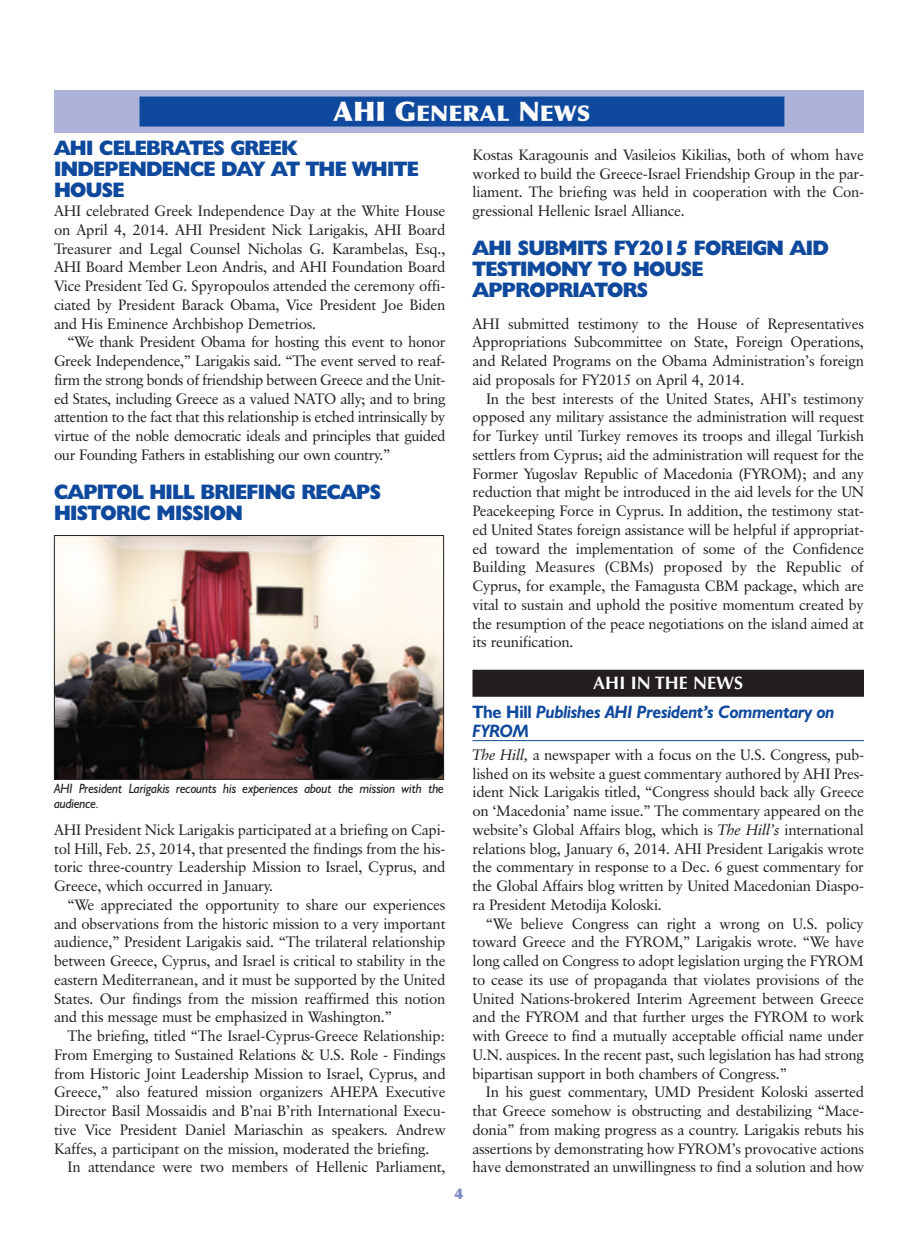
<style>
.page{position:relative;width:918px;height:1242px;background:#fff}
.page>*{position:absolute;margin:0;border:0;box-sizing:border-box;transform-origin:0 0}
.t1{font:900 21.6px "Optima";color:#fcfcfc;scale:1.06 1}
.t2{font:800 21px/21px "Humanist 521 BT";letter-spacing:-.03em;color:#0f499d;scale:.95 1}
.t3{font:italic 700 18px/19.5px "Humanist 521 BT";letter-spacing:-.015em;color:#0f499d;scale:.95 1}
.t4{font:700 18px "Optima";color:#fff}
.t5{font:15px/18.8px "Classical Garamond BT";letter-spacing:-.015em;color:#231f20;text-align:justify}
.t6{font:900 15px "Optima";color:#828cc4}
.t7{font:italic 13.5px/15px "Humanist 521 BT";letter-spacing:-.015em;color:#231f20;scale:.95 1}
.s1{font-size:27px}
.s2{font-style:normal}
.s3{font-style:italic}
</style>
<div class="page">
<div style="left:54px;top:90px;width:810px;height:43px;background:#adb3d8"></div>
<div style="left:140px;top:97px;width:644px;height:30px;background:#0f499d"></div>
<div style="left:472px;top:670px;width:392px;height:27px;background:#231f20"></div>
<hr style="left:472px;top:740px;width:392px;height:1px;background:#0f499d">
<img style="left:56px;top:537px;width:386px;height:241px">
<div style="left:54px;top:535px;width:390px;height:245px;border:1px solid #231f20"></div>
<h1 class="t1" style="left:334px;top:104px;width:244px"><span class="s1">AHI G</span>ENERAL <span class="s1">N</span>EWS</h1>
<h2 class="t2" style="left:54px;top:140px;width:385px">AHI CELEBRATES GREEK<br>INDEPENDENCE DAY AT THE WHITE<br>HOUSE</h2>
<p class="t5" style="left:54px;top:203px;width:393px">AHI celebrated Greek Independence Day at the White House on April 4, 2014. AHI President Nick Larigakis, AHI Board Treasurer and Legal Counsel Nicholas G. Karambelas, Esq., AHI Board Member Leon Andris, and AHI Foundation Board Vice President Ted G. Spyropoulos attended the ceremony offi&shy;ciated by President Barack Obama, Vice President Joe Biden and His Eminence Archbishop Demetrios.</p>
<p class="t5" style="left:54px;top:334px;width:393px;text-indent:14px">“We thank President Obama for hosting this event to honor Greek Independence,” Larigakis said. “The event served to reaf&shy;firm the strong bonds of friendship between Greece and the Unit&shy;ed States, including Greece as a valued NATO ally; and to bring attention to the fact that this relationship is etched intrinsically by virtue of the noble democratic ideals and principles that guided our Founding Fathers in establishing our own country.”</p>
<h2 class="t2" style="left:54px;top:483px;width:346px">CAPITOL HILL BRIEFING RECAPS<br>HISTORIC MISSION</h2>
<p class="t7" style="left:54px;top:782px;width:412px">AHI President Larigakis recounts his experiences about the mission with the audience.</p>
<p class="t5" style="left:54px;top:821px;width:393px">AHI President Nick Larigakis participated at a briefing on Capi&shy;tol Hill, Feb. 25, 2014, that presented the findings from the his&shy;toric three-country Leadership Mission to Israel, Cyprus, and Greece, which occurred in January.</p>
<p class="t5" style="left:54px;top:896px;width:393px;text-indent:13px">“We appreciated the opportunity to share our experiences and observations from the historic mission to a very important audience,” President Larigakis said. “The trilateral relationship between Greece, Cyprus, and Israel is critical to stability in the eastern Mediterranean, and it must be supported by the United States. Our findings from the mission reaffirmed this notion and this message must be emphasized in Washington.”</p>
<p class="t5" style="left:54px;top:1028px;width:393px;text-indent:14px">The briefing, titled “The Israel-Cyprus-Greece Relationship:<br>From Emerging to Sustained Relations &amp; U.S. Role - Findings from Historic Joint Leadership Mission to Israel, Cyprus, and Greece,” also featured mission organizers AHEPA Executive Director Basil Mossaidis and B’nai B’rith International Execu&shy;tive Vice President Daniel Mariaschin as speakers. Andrew Kaffes, a participant on the mission, moderated the briefing.</p>
<p class="t5" style="left:68px;top:1159px;width:380px">In attendance were two members of Hellenic Parliament,</p>
<p class="t6" style="left:455px;top:1188px;width:10px">4</p>
<p class="t5" style="left:473px;top:146px;width:393px">Kostas Karagounis and Vasileios Kikilias, both of whom have worked to build the Greece-Israel Friendship Group in the par&shy;liament. The briefing was held in cooperation with the Con&shy;gressional Hellenic Israel Alliance.</p>
<h2 class="t2" style="left:473px;top:240px;width:377px">AHI SUBMITS FY2015 FOREIGN AID<br>TESTIMONY TO HOUSE<br>APPROPRIATORS</h2>
<p class="t5" style="left:472px;top:315px;width:393px">AHI submitted testimony to the House of Representatives Appropriations Subcommittee on State, Foreign Operations, and Related Programs on the Obama Administration’s foreign aid proposals for FY2015 on April 4, 2014.</p>
<p class="t5" style="left:472px;top:390px;width:393px;text-indent:14px">In the best interests of the United States, AHI’s testimony opposed any military assistance the administration will request for Turkey until Turkey removes its troops and illegal Turkish settlers from Cyprus; aid the administration will request for the Former Yugoslav Republic of Macedonia (FYROM); and any reduction that might be introduced in the aid levels for the UN Peacekeeping Force in Cyprus. In addition, the testimony stat&shy;ed United States foreign assistance will be helpful if appropriat&shy;ed toward the implementation of some of the Confidence Building Measures (CBMs) proposed by the Republic of Cyprus, for example, the Famagusta CBM package, which are vital to sustain and uphold the positive momentum created by the resumption of the peace negotiations on the island aimed at its reunification.</p>
<p class="t4" style="left:593px;top:673px;width:151px">AHI IN THE NEWS</p>
<p class="t3" style="left:473px;top:704px;width:383px"><span class="s2">The Hill</span> Publishes AHI President’s Commentary on<br>FYROM</p>
<p class="t5" style="left:472px;top:746px;width:393px"><span class="s3">The Hill,</span> a newspaper with a focus on the U.S. Congress, pub&shy;lished on its website a guest commentary authored by AHI Pres&shy;ident Nick Larigakis titled, “Congress should back ally Greece on ‘Macedonia’ name issue.” The commentary appeared on the website’s Global Affairs blog, which is <span class="s3">The Hill’s</span> international relations blog, January 6, 2014. AHI President Larigakis wrote the commentary in response to a Dec. 6 guest commentary for the Global Affairs blog written by United Macedonian Diaspo&shy;ra President Metodija Koloski.</p>
<p class="t5" style="left:472px;top:915px;width:393px;text-indent:14px">“We believe Congress can right a wrong on U.S. policy toward Greece and the FYROM,” Larigakis wrote. “We have long called on Congress to adopt legislation urging the FYROM to cease its use of propaganda that violates provisions of the United Nations-brokered Interim Agreement between Greece and the FYROM and that further urges the FYROM to work with Greece to find a mutually acceptable official name under U.N. auspices. In the recent past, such legislation has had strong bipartisan support in both chambers of Congress.”</p>
<p class="t5" style="left:472px;top:1084px;width:393px;text-indent:14px">In his guest commentary, UMD President Koloski asserted that Greece somehow is obstructing and destabilizing “Mace&shy;donia” from making progress as a country. Larigakis rebuts his assertions by demonstrating how FYROM’s provocative actions have demonstrated an unwillingness to find a solution and how</p>
</div>
